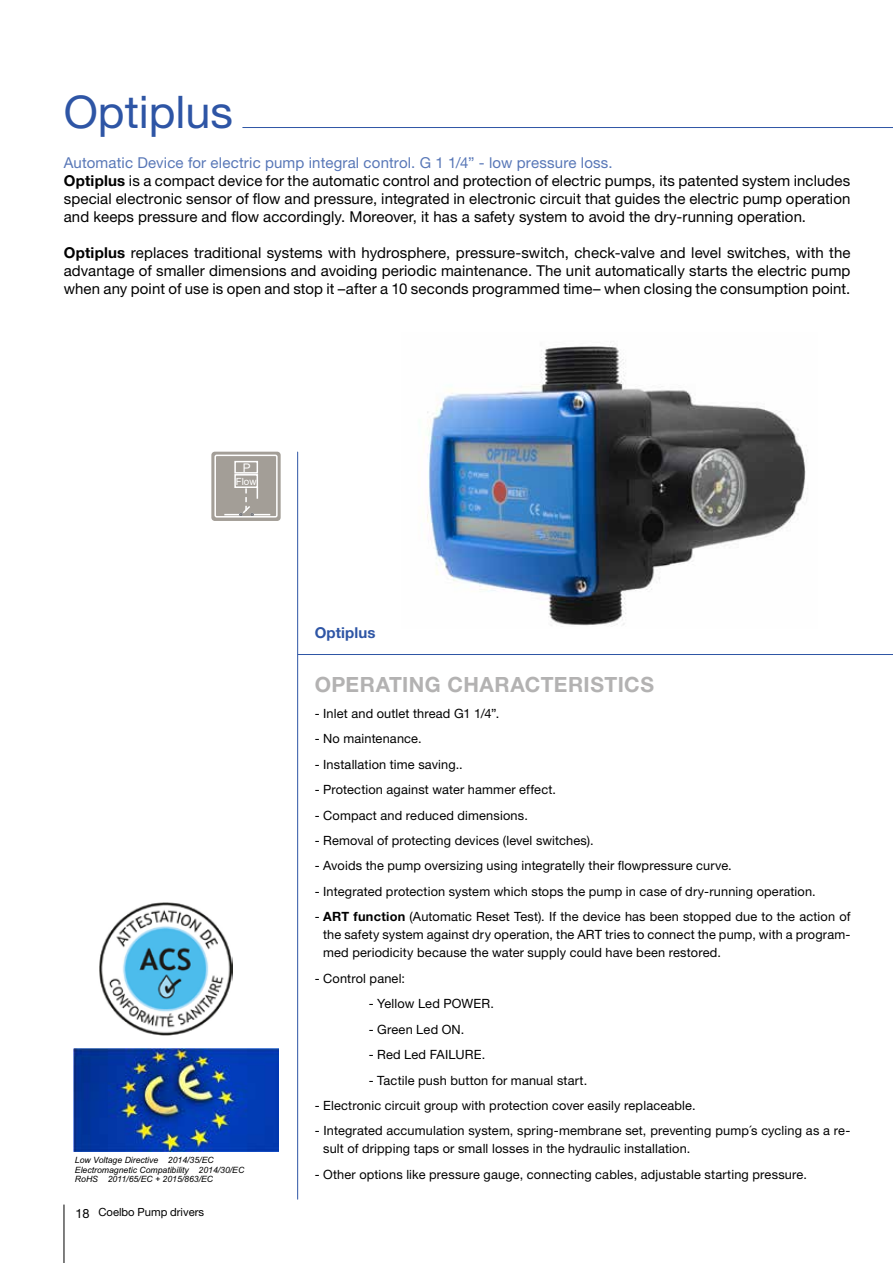
<style>
.page{position:relative;width:893px;height:1263px;background:#fff}
.page>*{position:absolute;margin:0;border:0;box-sizing:border-box;transform-origin:0 0}
.t1{font:45px "Helvetica Neue";color:#2e55a5}
.t2{font:700 21px "Helvetica Neue";letter-spacing:.02em;color:#b3b2b2}
.t3{font:15px/18px "Helvetica Neue";letter-spacing:.005em;color:#000}
.t4{font:700 15px "Helvetica Neue";letter-spacing:.01em;color:#2e55a5}
.t5{font:12.75px/18px "Helvetica Neue";letter-spacing:.015em;color:#000;text-align:justify}
.t6{font:11.85px "Arial";color:#fff}
.t7{font:11.25px "Helvetica Neue";color:#000}
.t8{font:9.9px "Arial";color:#fff}
.t9{font:italic 8.7px/9.6px "Arial";color:#000}
.s1{color:#5877b7}
.s2{font-weight:700}
</style>
<div class="page">
<hr style="left:64px;top:1204px;width:1px;height:59px;background:#000">
<hr style="left:297px;top:452px;width:1px;height:747px;background:#2e55a5">
<div style="left:211px;top:452px;width:70px;height:69px;background:#a39e97;border:2px solid #a39e97;border-radius:3px"></div>
<div style="left:234px;top:474px;width:24px;height:14px;border:2px solid #fff"></div>
<div style="left:234px;top:461px;width:24px;height:13px;border:2px solid #fff"></div>
<div style="left:214px;top:455px;width:64px;height:62px;border:2px solid #fff;border-radius:2px"></div>
<svg style="left:224px;top:487px;width:46px;height:29px"></svg>
<img style="left:427px;top:342px;width:379px;height:284px">
<hr style="left:298px;top:654px;width:595px;height:1px;background:#2e55a5">
<hr style="left:243px;top:127px;width:650px;height:1px;background:#2e55a5">
<img style="left:74px;top:1048px;width:205px;height:103px">
<img style="left:99px;top:902px;width:134px;height:133px">
<h1 class="t1" style="left:64px;top:85px;width:171px">Optiplus</h1>
<p class="t3" style="left:64px;top:153px;width:788px"><span class="s1">Automatic Device for electric pump integral control. G 1 1/4” - low pressure loss.<br></span><span class="s2">Optiplus</span> is a compact device for the automatic control and protection of electric pumps, its patented system includes special electronic sensor of flow and pressure, integrated in electronic circuit that guides the electric pump operation and keeps pressure and flow accordingly. Moreover, it has a safety system to avoid the dry-running operation.</p>
<p class="t3" style="left:64px;top:243px;width:788px;text-align:justify"><span class="s2">Optiplus</span> replaces traditional systems with hydrosphere, pressure-switch, check-valve and level switches, with the advantage of smaller dimensions and avoiding periodic maintenance. The unit automatically starts the electric pump when any point of use is open and stop it –after a 10 seconds programmed time– when closing the consumption point.</p>
<p class="t6" style="left:243px;top:459px;width:9px">P</p>
<p class="t8" style="left:236px;top:474px;width:22px">Flow</p>
<p class="t9" style="left:75px;top:1155px;width:171px">Low Voltage Directive 2014/35/EC<br>Electromagnetic Compatibility 2014/30/EC<br>RoHS 2011/65/EC + 2015/863/EC</p>
<p class="t5" style="left:75px;top:1204px;width:16px">18</p>
<p class="t7" style="left:99px;top:1205px;width:107px">Coelbo Pump drivers</p>
<p class="t4" style="left:315px;top:623px;width:63px">Optiplus</p>
<h2 class="t2" style="left:315px;top:672px;width:341px">OPERATING CHARACTERISTICS</h2>
<p class="t5" style="left:315px;top:704px;width:186px">- Inlet and outlet thread G1 1/4”.</p>
<p class="t5" style="left:315px;top:729px;width:109px">- No maintenance.</p>
<p class="t5" style="left:315px;top:755px;width:150px">- Installation time saving..</p>
<p class="t5" style="left:315px;top:780px;width:243px">- Protection against water hammer effect.</p>
<p class="t5" style="left:315px;top:806px;width:215px">- Compact and reduced dimensions.</p>
<p class="t5" style="left:315px;top:831px;width:280px">- Removal of protecting devices (level switches).</p>
<p class="t5" style="left:315px;top:857px;width:419px">- Avoids the pump oversizing using integratelly their flowpressure curve.</p>
<p class="t5" style="left:315px;top:882px;width:502px">- Integrated protection system which stops the pump in case of dry-running operation.</p>
<p class="t5" style="left:323px;top:908px;width:529px;text-indent:-9px">- <span class="s2">ART function</span> (Automatic Reset Test). If the device has been stopped due to the action of the safety system against dry operation, the ART tries to connect the pump, with a program&shy;med periodicity because the water supply could have been restored.</p>
<p class="t5" style="left:315px;top:969px;width:92px">- Control panel:</p>
<p class="t5" style="left:369px;top:994px;width:127px">- Yellow Led POWER.</p>
<p class="t5" style="left:369px;top:1020px;width:97px">- Green Led ON.</p>
<p class="t5" style="left:369px;top:1045px;width:118px">- Red Led FAILURE.</p>
<p class="t5" style="left:369px;top:1071px;width:220px">- Tactile push button for manual start.</p>
<p class="t5" style="left:315px;top:1096px;width:382px">- Electronic circuit group with protection cover easily replaceable.</p>
<p class="t5" style="left:323px;top:1122px;width:529px;text-indent:-9px">- Integrated accumulation system, spring-membrane set, preventing pump´s cycling as a re&shy;sult of dripping taps or small losses in the hydraulic installation.</p>
<p class="t5" style="left:315px;top:1165px;width:494px">- Other options like pressure gauge, connecting cables, adjustable starting pressure.</p>
</div>
